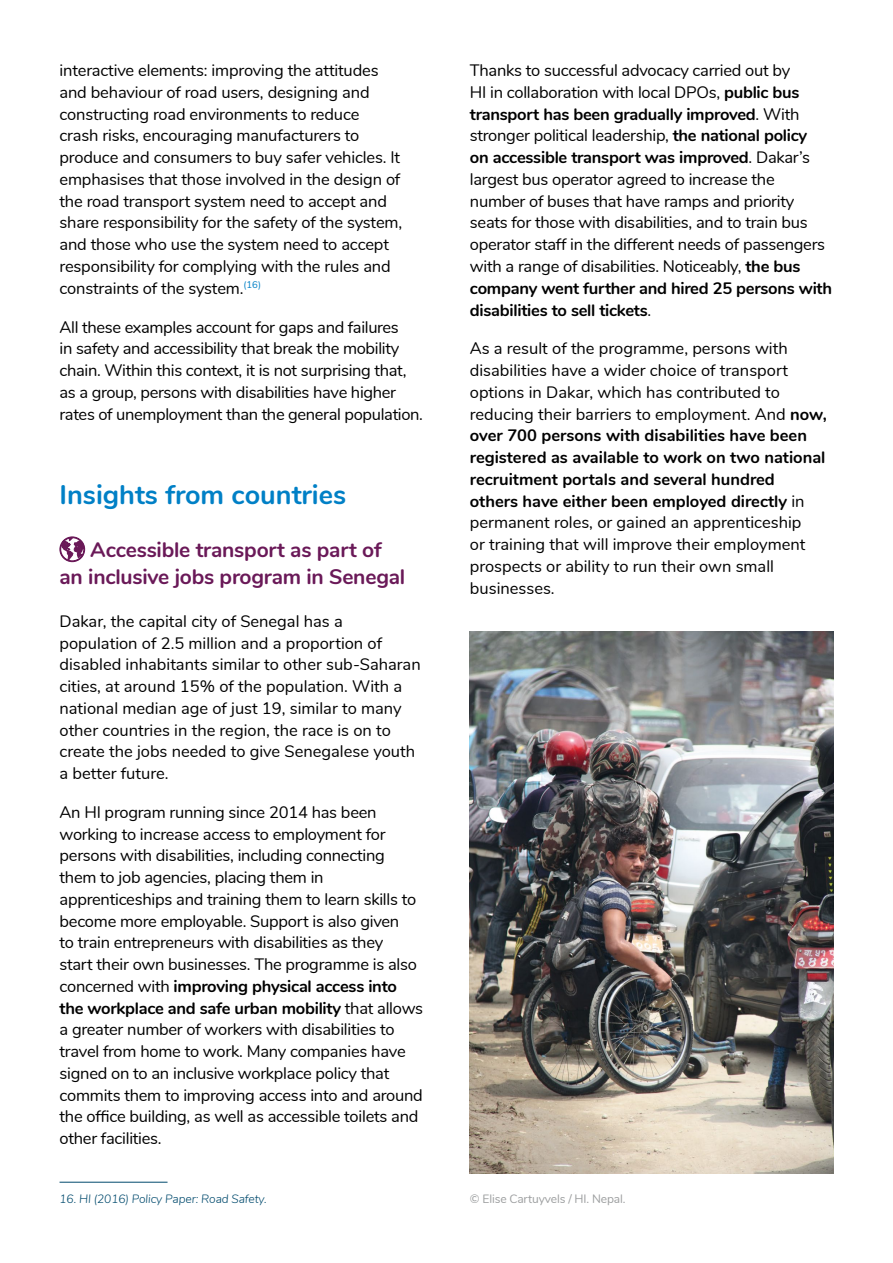
<style>
.page{position:relative;width:893px;height:1263px;background:#fff}
.page>*{position:absolute;margin:0;border:0;box-sizing:border-box;transform-origin:0 0}
.titre_niveau1{font:700 27px "Nunito";color:#0080c6}
.titre_niveau2{font:700 21px/27px "Nunito";letter-spacing:-.01em;color:#6a1958;text-align:center}
.text_courant{font:16.5px/21.8px "Nunito";letter-spacing:-.015em;color:#000}
.notes{font:italic 300 12px "Nunito";letter-spacing:-.01em;color:#004a6d}
.photo_copyright{font:12px "Nunito";letter-spacing:-.01em;color:#9c9e9f}
.s1{font-weight:700}
</style>
<div class="page">
<svg style="left:59px;top:536px;width:26px;height:27px"></svg>
<hr style="left:60px;top:1182px;width:108px;height:1px;background:#004a6d">
<img style="left:470px;top:631px;width:363px;height:543px">
<p class="text_courant" style="left:60px;top:59px;width:344px">interactive elements: improving the attitudes and behaviour of road users, designing and constructing road environments to reduce crash risks, encouraging manufacturers to produce and consumers to buy safer vehicles. It emphasises that those involved in the design of the road transport system need to accept and share responsibility for the safety of the system, and those who use the system need to accept responsibility for complying with the rules and constraints of the system.<sup>(16)</sup></p>
<p class="text_courant" style="left:60px;top:315px;width:365px">All these examples account for gaps and failures<br>in safety and accessibility that break the mobility chain. Within this context, it is not surprising that, as a group, persons with disabilities have higher rates of unemployment than the general population.</p>
<p class="titre_niveau1" style="left:60px;top:475px;width:288px">Insights from countries</p>
<p class="titre_niveau2" style="left:60px;top:535px;width:347px">Accessible transport as part of<br>an inclusive jobs program in Senegal</p>
<p class="text_courant" style="left:60px;top:609px;width:363px">Dakar, the capital city of Senegal has a population of 2.5 million and a proportion of disabled inhabitants similar to other sub-Saharan cities, at around 15% of the population. With a national median age of just 19, similar to many other countries in the region, the race is on to create the jobs needed to give Senegalese youth a better future.</p>
<p class="text_courant" style="left:60px;top:800px;width:365px">An HI program running since 2014 has been working to increase access to employment for persons with disabilities, including connecting them to job agencies, placing them in apprenticeships and training them to learn skills to become more employable. Support is also given<br>to train entrepreneurs with disabilities as they<br>start their own businesses. The programme is also concerned with <span class="s1">improving physical access into the workplace and safe urban mobility</span> that allows a greater number of workers with disabilities to travel from home to work. Many companies have signed on to an inclusive workplace policy that commits them to improving access into and around the office building, as well as accessible toilets and other facilities.</p>
<p class="text_courant" style="left:470px;top:59px;width:364px">Thanks to successful advocacy carried out by<br>HI in collaboration with local DPOs, <span class="s1">public bus transport has been gradually improved</span>. With stronger political leadership, <span class="s1">the national policy<br>on accessible transport was improved</span>. Dakar’s largest bus operator agreed to increase the number of buses that have ramps and priority seats for those with disabilities, and to train bus operator staff in the different needs of passengers with a range of disabilities. Noticeably, <span class="s1">the bus company went further and hired 25 persons with disabilities to sell tickets</span>.</p>
<p class="text_courant" style="left:470px;top:337px;width:358px">As a result of the programme, persons with disabilities have a wider choice of transport options in Dakar, which has contributed to reducing their barriers to employment. And <span class="s1">now, over 700 persons with disabilities have been registered as available to work on two national recruitment portals and several hundred others have either been employed directly</span> in permanent roles, or gained an apprenticeship<br>or training that will improve their employment prospects or ability to run their own small businesses.</p>
<p class="notes" style="left:60px;top:1190px;width:209px">16. HI (2016) Policy Paper: Road Safety.</p>
<p class="photo_copyright" style="left:470px;top:1190px;width:157px">© Elise Cartuyvels / HI. Nepal.</p>
</div>
